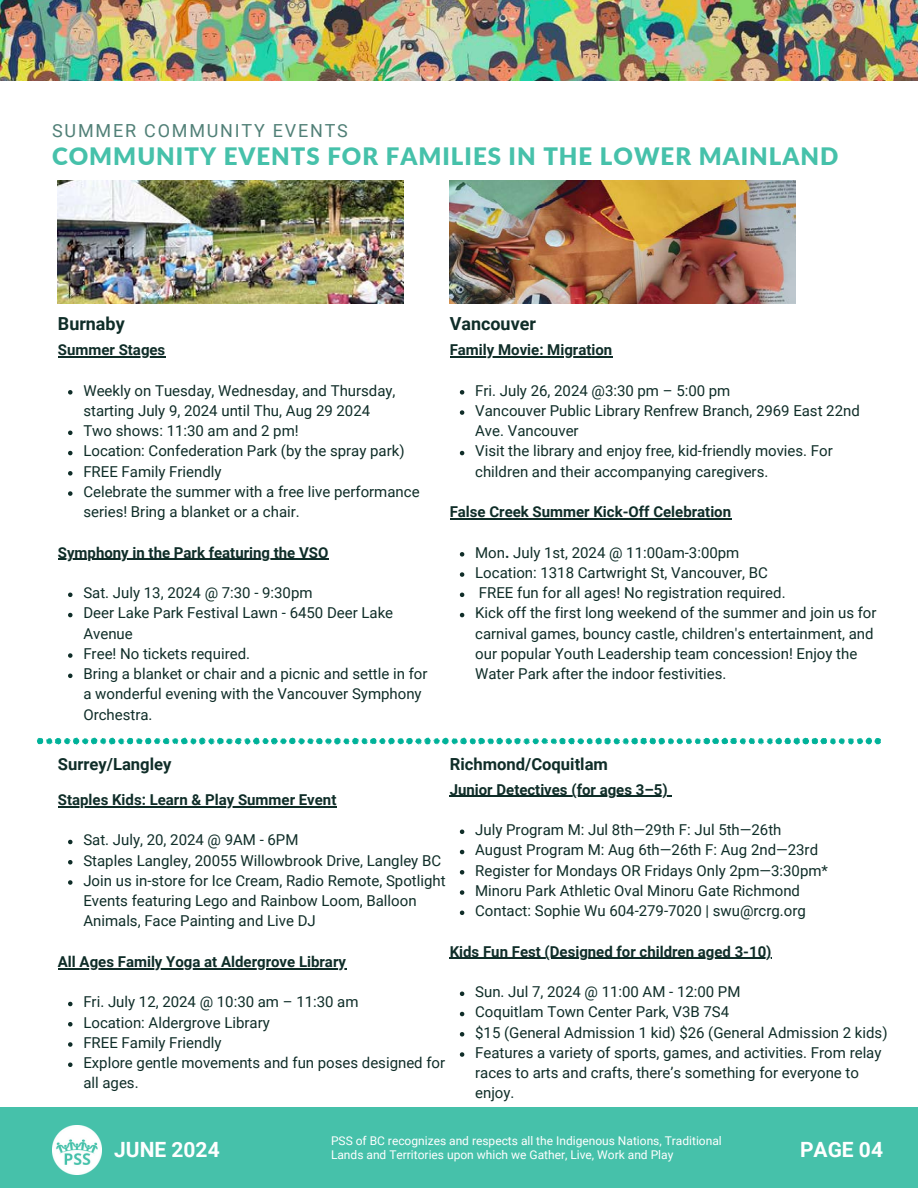
<style>
.page{position:relative;width:918px;height:1188px;background:#fff}
.page>*{position:absolute;margin:0;border:0;box-sizing:border-box;transform-origin:0 0}
.t1{font:900 24px "Lato";letter-spacing:.04em;color:#46c1aa}
.t2{font:700 21px "Roboto";color:#fff}
.t3{font:18px "Roboto";letter-spacing:.1em;color:#518077}
.t4{font:700 18px "Roboto";color:#0f2d28}
.t5{font:700 16.65px "Roboto";color:#0f2d28}
.t6{font:15px/20.2px "Roboto";color:#0f2d28}
.t7{font:700 15px "Roboto";color:#0f2d28}
.t8{font:12px/14px "Roboto";color:#fff}
.s1{font-weight:700}
</style>
<div class="page">
<img style="left:0;top:0;width:918px;height:80px">
<div style="left:0;top:1107px;width:918px;height:81px;background:#46c1aa"></div>
<img style="left:52px;top:1125px;width:50px;height:50px">
<hr style="left:58px;top:356px;width:107px;height:1px;background:#0f2d28">
<svg style="left:68px;top:390px;width:5px;height:5px"></svg>
<svg style="left:68px;top:431px;width:5px;height:4px"></svg>
<svg style="left:68px;top:451px;width:5px;height:4px"></svg>
<svg style="left:68px;top:471px;width:5px;height:5px"></svg>
<svg style="left:68px;top:491px;width:5px;height:5px"></svg>
<hr style="left:58px;top:559px;width:271px;height:1px;background:#0f2d28">
<svg style="left:68px;top:593px;width:5px;height:4px"></svg>
<svg style="left:68px;top:613px;width:5px;height:4px"></svg>
<svg style="left:68px;top:653px;width:5px;height:5px"></svg>
<svg style="left:68px;top:674px;width:5px;height:4px"></svg>
<hr style="left:450px;top:356px;width:163px;height:1px;background:#0f2d28">
<svg style="left:460px;top:390px;width:4px;height:5px"></svg>
<svg style="left:460px;top:410px;width:4px;height:5px"></svg>
<svg style="left:460px;top:451px;width:4px;height:4px"></svg>
<hr style="left:450px;top:518px;width:281px;height:1px;background:#0f2d28">
<svg style="left:460px;top:552px;width:4px;height:5px"></svg>
<svg style="left:460px;top:572px;width:4px;height:5px"></svg>
<svg style="left:460px;top:593px;width:4px;height:4px"></svg>
<svg style="left:460px;top:613px;width:4px;height:4px"></svg>
<hr style="left:58px;top:806px;width:279px;height:1px;background:#0f2d28">
<svg style="left:68px;top:840px;width:5px;height:4px"></svg>
<svg style="left:68px;top:860px;width:5px;height:5px"></svg>
<svg style="left:68px;top:880px;width:5px;height:5px"></svg>
<hr style="left:58px;top:968px;width:288px;height:1px;background:#0f2d28">
<svg style="left:68px;top:1002px;width:5px;height:4px"></svg>
<svg style="left:68px;top:1022px;width:5px;height:5px"></svg>
<svg style="left:68px;top:1042px;width:5px;height:5px"></svg>
<svg style="left:68px;top:1063px;width:5px;height:4px"></svg>
<hr style="left:450px;top:796px;width:218px;height:1px;background:#0f2d28">
<svg style="left:460px;top:830px;width:4px;height:4px"></svg>
<svg style="left:460px;top:850px;width:4px;height:4px"></svg>
<svg style="left:460px;top:870px;width:4px;height:5px"></svg>
<svg style="left:460px;top:890px;width:4px;height:5px"></svg>
<svg style="left:460px;top:911px;width:4px;height:4px"></svg>
<hr style="left:450px;top:958px;width:322px;height:1px;background:#0f2d28">
<svg style="left:460px;top:992px;width:4px;height:4px"></svg>
<svg style="left:460px;top:1012px;width:4px;height:4px"></svg>
<svg style="left:460px;top:1032px;width:4px;height:5px"></svg>
<svg style="left:460px;top:1052px;width:4px;height:5px"></svg>
<img style="left:450px;top:181px;width:345px;height:123px">
<img style="left:58px;top:181px;width:345px;height:123px">
<svg style="left:37px;top:737px;width:844px;height:8px"></svg>
<p class="t3" style="left:52px;top:121px;width:297px">SUMMER COMMUNITY EVENTS</p>
<p class="t1" style="left:52px;top:141px;width:788px">COMMUNITY EVENTS FOR FAMILIES IN THE LOWER MAINLAND</p>
<p class="t4" style="left:58px;top:313px;width:68px">Burnaby</p>
<h1 class="t7" style="left:58px;top:341px;width:109px">Summer Stages</h1>
<h4 class="t6" style="left:83px;top:380px;width:314px">Weekly on Tuesday, Wednesday, and Thursday, starting July 9, 2024 until Thu, Aug 29 2024</h4>
<h4 class="t6" style="left:83px;top:421px;width:217px">Two shows: 11:30 am and 2 pm!</h4>
<h5 class="t6" style="left:83px;top:441px;width:323px">Location: Confederation Park (by the spray park)</h5>
<p class="t6" style="left:83px;top:461px;width:140px">FREE Family Friendly</p>
<p class="t6" style="left:83px;top:482px;width:338px">Celebrate the summer with a free live performance series! Bring a blanket or a chair.</p>
<p class="t7" style="left:58px;top:544px;width:272px">Symphony in the Park featuring the VSO</p>
<p class="t6" style="left:83px;top:583px;width:231px">Sat. July 13, 2024 @ 7:30 - 9:30pm</p>
<p class="t6" style="left:83px;top:603px;width:311px">Deer Lake Park Festival Lawn - 6450 Deer Lake<br>Avenue</p>
<h5 class="t6" style="left:83px;top:644px;width:168px">Free! No tickets required.</h5>
<p class="t6" style="left:83px;top:664px;width:346px">Bring a blanket or chair and a picnic and settle in for a wonderful evening with the Vancouver Symphony<br>Orchestra.</p>
<p class="t4" style="left:450px;top:313px;width:88px">Vancouver</p>
<p class="t7" style="left:450px;top:341px;width:164px">Family Movie: Migration</p>
<p class="t6" style="left:475px;top:380px;width:257px">Fri. July 26, 2024 @3:30 pm – 5:00 pm</p>
<p class="t6" style="left:475px;top:401px;width:386px">Vancouver Public Library Renfrew Branch, 2969 East 22nd<br>Ave. Vancouver</p>
<p class="t6" style="left:475px;top:441px;width:359px">Visit the library and enjoy free, kid-friendly movies. For children and their accompanying caregivers.</p>
<h4 class="t7" style="left:450px;top:503px;width:283px">False Creek Summer Kick-Off Celebration</h4>
<h4 class="t6" style="left:475px;top:542px;width:266px">Mon<span class="s1">.</span> July 1st, 2024 @ 11:00am-3:00pm</h4>
<h5 class="t6" style="left:475px;top:563px;width:294px">Location: 1318 Cartwright St, Vancouver, BC</h5>
<p class="t6" style="left:479px;top:583px;width:308px">FREE fun for all ages! No registration required.</p>
<p class="t6" style="left:475px;top:603px;width:403px">Kick off the first long weekend of the summer and join us for carnival games, bouncy castle, children's entertainment, and our popular Youth Leadership team concession! Enjoy the Water Park after the indoor festivities.</p>
<h5 class="t5" style="left:58px;top:754px;width:115px">Surrey/Langley</h5>
<p class="t5" style="left:450px;top:754px;width:160px">Richmond/Coquitlam</p>
<p class="t7" style="left:450px;top:781px;width:220px">Junior Detectives (for ages 3–5)</p>
<p class="t6" style="left:475px;top:820px;width:308px">July Program M: Jul 8th—29th F: Jul 5th—26th</p>
<p class="t6" style="left:475px;top:840px;width:344px">August Program M: Aug 6th—26th F: Aug 2nd—23rd</p>
<h5 class="t6" style="left:475px;top:860px;width:354px">Register for Mondays OR Fridays Only 2pm—3:30pm*</h5>
<p class="t6" style="left:475px;top:881px;width:326px">Minoru Park Athletic Oval Minoru Gate Richmond</p>
<p class="t6" style="left:475px;top:901px;width:332px">Contact: Sophie Wu 604-279-7020 | swu@rcrg.org</p>
<p class="t7" style="left:450px;top:943px;width:323px">Kids Fun Fest (Designed for children aged 3-10)</p>
<p class="t6" style="left:475px;top:982px;width:267px">Sun. Jul 7, 2024 @ 11:00 AM - 12:00 PM</p>
<p class="t6" style="left:475px;top:1002px;width:256px">Coquitlam Town Center Park, V3B 7S4</p>
<h2 class="t6" style="left:475px;top:1022px;width:414px">$15 (General Admission 1 kid) $26 (General Admission 2 kids)</h2>
<p class="t6" style="left:475px;top:1043px;width:408px">Features a variety of sports, games, and activities. From relay races to arts and crafts, there’s something for everyone to enjoy.</p>
<p class="t7" style="left:58px;top:791px;width:280px">Staples Kids: Learn &amp; Play Summer Event</p>
<p class="t6" style="left:83px;top:830px;width:217px">Sat. July, 20, 2024 @ 9AM - 6PM</p>
<p class="t6" style="left:83px;top:850px;width:359px">Staples Langley, 20055 Willowbrook Drive, Langley BC</p>
<h5 class="t6" style="left:83px;top:871px;width:364px">Join us in-store for Ice Cream, Radio Remote, Spotlight<br>Events featuring Lego and Rainbow Loom, Balloon<br>Animals, Face Painting and Live DJ</h5>
<p class="t7" style="left:58px;top:953px;width:290px">All Ages Family Yoga at Aldergrove Library</p>
<p class="t6" style="left:83px;top:992px;width:277px">Fri. July 12, 2024 @ 10:30 am – 11:30 am</p>
<p class="t6" style="left:83px;top:1012px;width:188px">Location: Aldergrove Library</p>
<p class="t6" style="left:83px;top:1033px;width:140px">FREE Family Friendly</p>
<h5 class="t6" style="left:83px;top:1053px;width:363px">Explore gentle movements and fun poses designed for all ages.</h5>
<p class="t2" style="left:114px;top:1137px;width:107px">JUNE 2024</p>
<h5 class="t8" style="left:331px;top:1133px;width:392px">PSS of BC recognizes and respects all the Indigenous Nations, Traditional<br>Lands and Territories upon which we Gather, Live, Work and Play</h5>
<p class="t2" style="left:800px;top:1138px;width:85px">PAGE 04</p>
</div>
